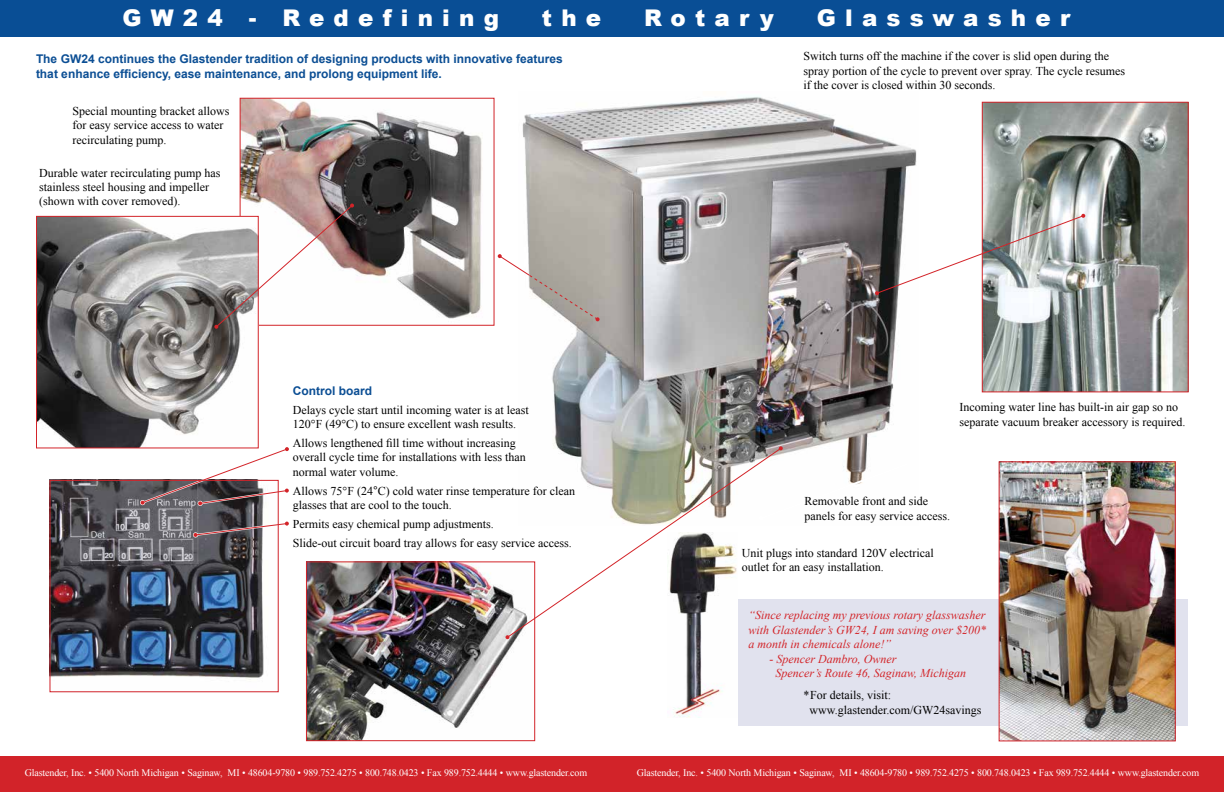
<style>
.page{position:relative;width:1224px;height:792px;background:#fff}
.page>*{position:absolute;margin:0;border:0;box-sizing:border-box;transform-origin:0 0}
.t1{font:900 23px "Arial";letter-spacing:.4em;color:#fff}
.t2{font:12px/14.4px "Times New Roman";color:#000}
.t3{font:italic 12px/14.4px "Times New Roman";color:#d32429;text-align:justify}
.t4{font:700 12px/14.4px "Arial";color:#0b4e94}
.t5{font:10px "Times New Roman";letter-spacing:-.015em;color:#fff}
.s1{font-family:"Arial"}
</style>
<div class="page">
<div style="left:0;top:756px;width:1224px;height:36px;background:#d22329"></div>
<div style="left:0;top:0;width:1224px;height:36px;background:#094e95"></div>
<img style="left:522px;top:96px;width:395px;height:366px">
<svg style="left:843px;top:462px;width:24px;height:23px"></svg>
<img style="left:308px;top:563px;width:208px;height:176px">
<div style="left:306px;top:561px;width:229px;height:180px;border:1px solid #d32429"></div>
<img style="left:51px;top:482px;width:213px;height:198px">
<img style="left:674px;top:639px;width:49px;height:78px">
<img style="left:984px;top:104px;width:203px;height:286px">
<div style="left:982px;top:102px;width:207px;height:290px;border:1px solid #d32429"></div>
<img style="left:242px;top:100px;width:240px;height:219px">
<div style="left:240px;top:98px;width:255px;height:228px;border:1px solid #d32429"></div>
<img style="left:38px;top:218px;width:203px;height:228px">
<div style="left:36px;top:216px;width:223px;height:232px;border:1px solid #d32429"></div>
<div style="left:738px;top:599px;width:449px;height:126px;background:#e1e2ee"></div>
<svg style="left:875px;top:214px;width:210px;height:81px"></svg>
<svg style="left:506px;top:447px;width:276px;height:192px"></svg>
<svg style="left:505px;top:635px;width:4px;height:4px"></svg>
<svg style="left:779px;top:446px;width:4px;height:4px"></svg>
<svg style="left:214px;top:204px;width:140px;height:125px"></svg>
<svg style="left:138px;top:446px;width:151px;height:60px"></svg>
<svg style="left:191px;top:521px;width:98px;height:17px"></svg>
<div style="left:49px;top:480px;width:230px;height:212px;border:1px solid #d2232a"></div>
<svg style="left:498px;top:254px;width:102px;height:67px"></svg>
<img style="left:1001px;top:463px;width:173px;height:276px">
<div style="left:999px;top:461px;width:177px;height:280px;border:1px solid #d2232a"></div>
<h1 class="t1" style="left:122px;top:1px;width:378px">GW24 - Redefining</h1>
<h1 class="t1" style="left:542px;top:1px;width:61px">the</h1>
<h1 class="t1" style="left:644px;top:1px;width:131px">Rotary</h1>
<h1 class="t1" style="left:817px;top:1px;width:255px">Glasswasher</h1>
<p class="t2" style="left:804px;top:49px;width:323px">Switch turns off the machine if the cover is slid open during the spray portion of the cycle to prevent over spray. The cycle resumes if the cover is closed within 30 seconds.</p>
<p class="t4" style="left:36px;top:52px;width:528px">The GW24 continues the Glastender tradition of designing products with innovative features that enhance efficiency, ease maintenance, and prolong equipment life.</p>
<p class="t2" style="left:72px;top:104px;width:158px">Special mounting bracket allows for easy service access to water recirculating pump.</p>
<p class="t2" style="left:39px;top:165px;width:183px">Durable water recirculating pump has stainless steel housing and impeller (shown with cover removed).</p>
<p class="t4" style="left:293px;top:384px;width:81px">Control board</p>
<p class="t2" style="left:293px;top:402px;width:237px">Delays cycle start until incoming water is at least<br>120°F (49°C) to ensure excellent wash results.</p>
<p class="t2" style="left:293px;top:436px;width:234px">Allows lengthened fill time without increasing overall cycle time for installations with less than normal water volume.</p>
<p class="t2" style="left:293px;top:483px;width:284px">Allows 75°F (24<span class="s1">°</span>C) cold water rinse temperature for clean glasses that are cool to the touch.</p>
<p class="t2" style="left:293px;top:514px;width:280px;line-height:18.9px">Permits easy chemical pump adjustments.<br>Slide-out circuit board tray allows for easy service access.</p>
<p class="t2" style="left:960px;top:400px;width:227px">Incoming water line has built-in air gap so no separate vacuum breaker accessory is required.</p>
<p class="t2" style="left:805px;top:494px;width:147px">Removable front and side panels for easy service access.</p>
<p class="t2" style="left:742px;top:545px;width:194px">Unit plugs into standard 120V electrical outlet for an easy installation.</p>
<p class="t3" style="left:749px;top:608px;width:239px">“Since replacing my previous rotary glasswasher with Glastender’s GW24, I am saving over $200* a month in chemicals alone!”</p>
<p class="t3" style="left:776px;top:651px;width:192px;text-indent:-6px">- Spencer Dambro, Owner<br>Spencer’s Route 46, Saginaw, Michigan</p>
<p class="t2" style="left:810px;top:688px;width:173px;text-indent:-6px">*For details, visit: www.glastender.com/GW24savings</p>
<p class="t5" style="left:25px;top:766px;width:564px">Glastender, Inc. • 5400 North Michigan • Saginaw, MI • 48604-9780 • 989.752.4275 • 800.748.0423 • Fax 989.752.4444 • www.glastender.com</p>
<p class="t5" style="left:637px;top:766px;width:564px">Glastender, Inc. • 5400 North Michigan • Saginaw, MI • 48604-9780 • 989.752.4275 • 800.748.0423 • Fax 989.752.4444 • www.glastender.com</p>
</div>
